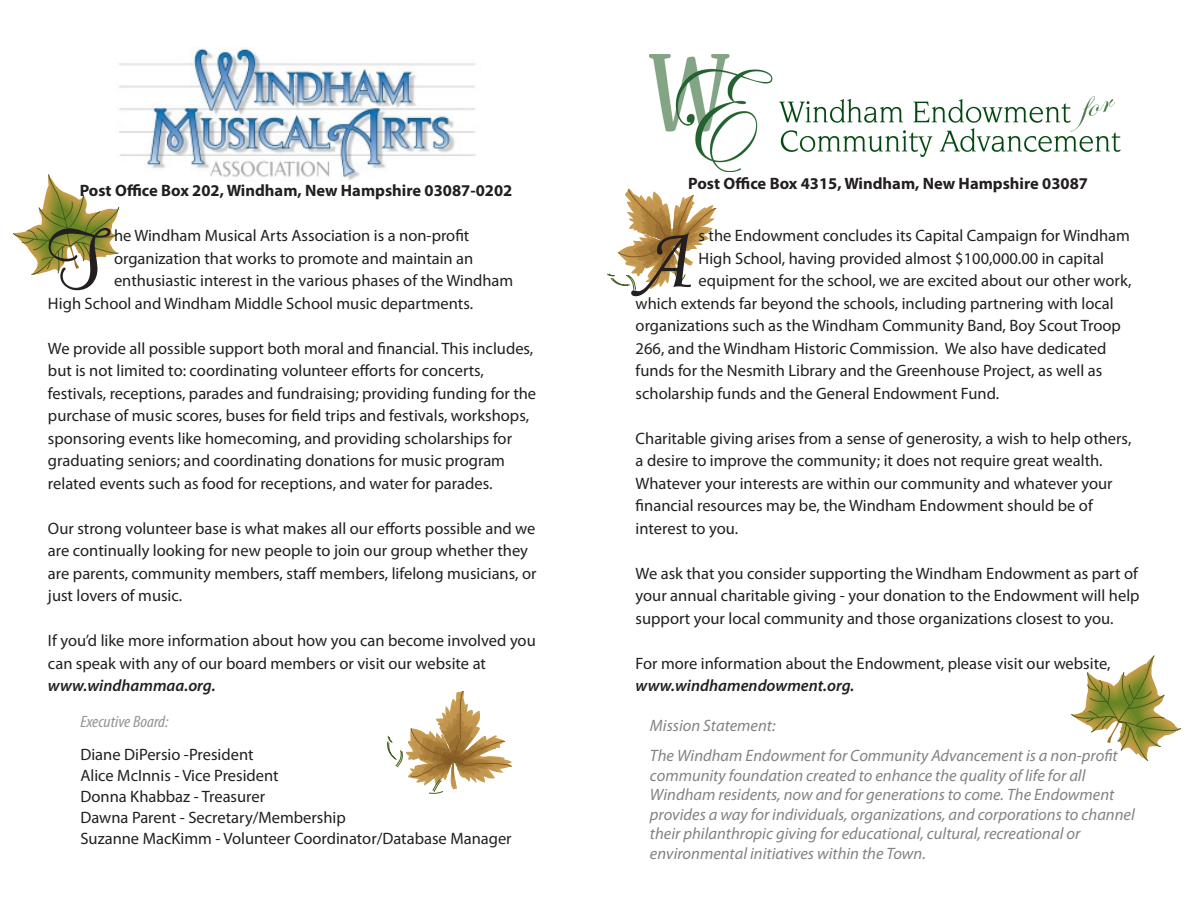
<style>
.page{position:relative;width:1188px;height:918px;background:#fff}
.page>*{position:absolute;margin:0;border:0;box-sizing:border-box;transform-origin:0 0}
.t1{font:87.3px "Monotype Corsiva";color:#231f20}
.t2{font:85.65px "Mural Script";color:#231f20}
.t3{font:16.5px/22.5px "Myriad Pro";color:#231f20}
.t4{font:italic 16.5px/19.5px "Myriad Pro";color:#808285}
.t5{font:700 16.5px "Myriad Pro";color:#231f20}
.t6{font:italic 600 16.5px "Myriad Pro";color:#231f20}
.t7{font:italic condensed 16.5px "Myriad Pro";color:#939598;scale:1.1 1}
</style>
<div class="page">
<svg style="left:13px;top:174px;width:106px;height:101px"></svg>
<svg style="left:607px;top:189px;width:109px;height:101px"></svg>
<svg style="left:1071px;top:656px;width:110px;height:105px"></svg>
<img style="left:109px;top:48px;width:367px;height:135px">
<img style="left:650px;top:55px;width:471px;height:116px">
<svg style="left:387px;top:691px;width:125px;height:103px"></svg>
<p class="t5" style="left:80px;top:180px;width:434px">Post Office Box 202, Windham, New Hampshire 03087-0202</p>
<h2 class="t2" style="left:48px;top:212px;width:59px">T</h2>
<p class="t3" style="left:114px;top:224px;width:357px">he Windham Musical Arts Association is a non-profit</p>
<p class="t3" style="left:114px;top:247px;width:361px">organization that works to promote and maintain an</p>
<p class="t3" style="left:114px;top:269px;width:401px">enthusiastic interest in the various phases of the Windham</p>
<p class="t3" style="left:48px;top:292px;width:427px">High School and Windham Middle School music departments.</p>
<p class="t3" style="left:48px;top:337px;width:490px">We provide all possible support both moral and financial. This includes, but is not limited to: coordinating volunteer efforts for concerts, festivals, receptions, parades and fundraising; providing funding for the purchase of music scores, buses for field trips and festivals, workshops, sponsoring events like homecoming, and providing scholarships for graduating seniors; and coordinating donations for music program related events such as food for receptions, and water for parades.</p>
<p class="t3" style="left:48px;top:517px;width:490px">Our strong volunteer base is what makes all our efforts possible and we are continually looking for new people to join our group whether they are parents, community members, staff members, lifelong musicians, or just lovers of music.</p>
<p class="t3" style="left:48px;top:629px;width:489px">If you’d like more information about how you can become involved you can speak with any of our board members or visit our website at</p>
<p class="t6" style="left:48px;top:675px;width:169px">www.windhammaa.org.</p>
<p class="t7" style="left:80px;top:711px;width:82px">Executive Board:</p>
<p class="t3" style="left:80px;top:743px;width:433px;line-height:21px">Diane DiPersio -President<br>Alice McInnis - Vice President<br>Donna Khabbaz - Treasurer<br>Dawna Parent - Secretary/Membership<br>Suzanne MacKimm - Volunteer Coordinator/Database Manager</p>
<p class="t5" style="left:688px;top:173px;width:401px">Post Office Box 4315, Windham, New Hampshire 03087</p>
<h1 class="t1" style="left:636px;top:207px;width:56px">A</h1>
<p class="t3" style="left:699px;top:224px;width:433px">s the Endowment concludes its Capital Campaign for Windham</p>
<p class="t3" style="left:699px;top:247px;width:407px">High School, having provided almost $100,000.00 in capital</p>
<p class="t3" style="left:699px;top:269px;width:434px">equipment for the school, we are excited about our other work,</p>
<p class="t3" style="left:636px;top:292px;width:480px">which extends far beyond the schools, including partnering with local</p>
<p class="t3" style="left:636px;top:314px;width:487px">organizations such as the Windham Community Band, Boy Scout Troop</p>
<p class="t3" style="left:636px;top:337px;width:472px">266, and the Windham Historic Commission. We also have dedicated</p>
<p class="t3" style="left:636px;top:359px;width:468px">funds for the Nesmith Library and the Greenhouse Project, as well as</p>
<p class="t3" style="left:636px;top:382px;width:365px">scholarship funds and the General Endowment Fund.</p>
<p class="t3" style="left:636px;top:427px;width:497px">Charitable giving arises from a sense of generosity, a wish to help others, a desire to improve the community; it does not require great wealth.<br>Whatever your interests are within our community and whatever your financial resources may be, the Windham Endowment should be of interest to you.</p>
<p class="t3" style="left:636px;top:562px;width:506px;text-align:justify">We ask that you consider supporting the Windham Endowment as part of your annual charitable giving - your donation to the Endowment will help support your local community and those organizations closest to you.</p>
<p class="t3" style="left:636px;top:652px;width:476px">For more information about the Endowment, please visit our website,</p>
<p class="t6" style="left:636px;top:675px;width:220px">www.windhamendowment.org.</p>
<p class="t4" style="left:650px;top:711px;width:469px;line-height:30px">Mission Statement:<br>The Windham Endowment for Community Advancement is a non-profit</p>
<p class="t4" style="left:650px;top:765px;width:486px">community foundation created to enhance the quality of life for all Windham residents, now and for generations to come. The Endowment provides a way for individuals, organizations, and corporations to channel their philanthropic giving for educational, cultural, recreational or environmental initiatives within the Town.</p>
</div>
